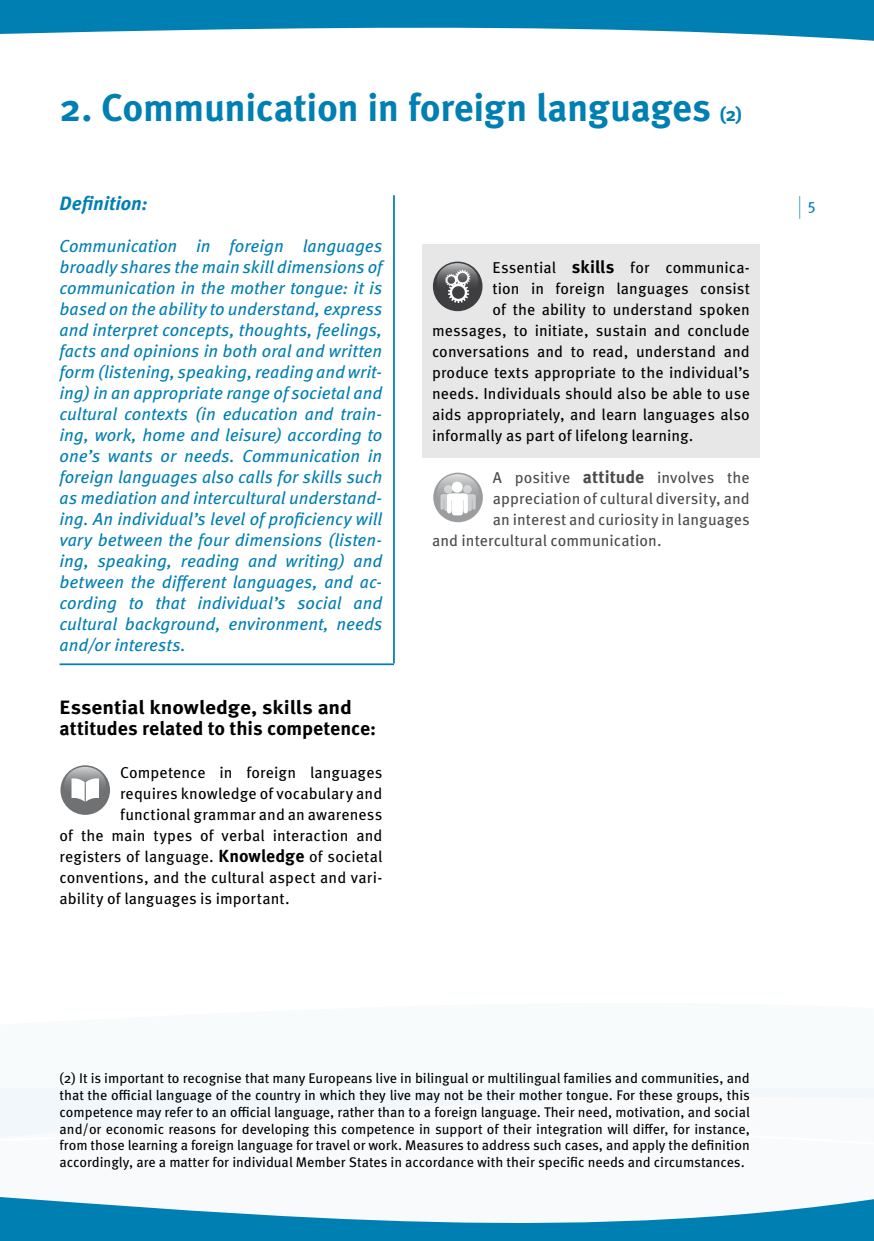
<style>
.page{position:relative;width:874px;height:1241px;background:#fff}
.page>*{position:absolute;margin:0;border:0;box-sizing:border-box;transform-origin:0 0}
.t1{font:700 38.5px "Meta Pro";letter-spacing:-.01em;color:#007fb3}
.t2{font:23.62px "Meta Pro";color:#007fb3;scale:.33 1}
.t3{font:700 19.25px/21px "Meta Pro";letter-spacing:-.005em;color:#000;scale:1.1 1}
.t4{font:italic 700 19.25px "Meta Pro";color:#007fb3}
.t5{font:italic 17.5px/21px "Meta Pro";letter-spacing:-.005em;color:#007fb3;text-align:justify}
.t6{font:15.75px "Meta Pro";letter-spacing:.005em;color:#000}
.t7{font:15.75px "Meta Pro";letter-spacing:.005em;color:#4b4b4d}
.t8{font:14px/16.8px "Meta Pro";color:#000;text-align:justify}
.s1{font-size:19.25px}
.s2{font-weight:700;font-size:17.5px}
.s3{font-size:15.75px}
</style>
<div class="page">
<div style="left:422px;top:245px;width:337px;height:213px;background:#e7e7e8"></div>
<div style="left:432px;top:261px;width:50px;height:50px;background:#3e3e40;border-radius:50%"></div>
<svg style="left:436px;top:263px;width:42px;height:40px"></svg>
<div style="left:433px;top:472px;width:49px;height:50px;background:#9c9d9f;border-radius:50%"></div>
<svg style="left:437px;top:474px;width:41px;height:41px"></svg>
<div style="left:60px;top:765px;width:50px;height:49px;background:#707173;border-radius:50%"></div>
<svg style="left:64px;top:766px;width:42px;height:36px"></svg>
<hr style="left:393px;top:195px;width:1px;height:468px;background:#007fb3">
<hr style="left:60px;top:663px;width:334px;height:2px;background:#007fb3">
<svg style="left:0;top:1088px;width:873px;height:152px"></svg>
<svg style="left:0;top:0;width:873px;height:41px;fill:#007fb3"></svg>
<h1 class="t1" style="left:60px;top:83px;width:683px">2. Communication in foreign languages <span class="s1">(2)</span></h1>
<p class="t4" style="left:60px;top:191px;width:89px">Definition:</p>
<p class="t5" style="left:60px;top:236px;width:324px">Communication in foreign languages broadly shares the main skill dimensions of communication in the mother tongue: it is based on the ability to understand, express and interpret concepts, thoughts, feelings, facts and opinions in both oral and written form (listening, speaking, reading and writ&shy;ing) in an appropriate range of societal and cultural contexts (in education and train&shy;ing, work, home and leisure) according to one’s wants or needs. Communication in foreign languages also calls for skills such as mediation and intercultural understand&shy;ing. An individual’s level of proficiency will vary between the four dimensions (listen&shy;ing, speaking, reading and writing) and between the different languages, and ac&shy;cording to that individual’s social and cultural background, environment, needs and/or interests.</p>
<p class="t3" style="left:60px;top:697px;width:289px">Essential knowledge, skills and attitudes related to this competence:</p>
<p class="t6" style="left:120px;top:762px;width:264px">Competence in foreign languages</p>
<p class="t6" style="left:120px;top:783px;width:264px">requires knowledge of vocabulary and</p>
<p class="t6" style="left:120px;top:804px;width:263px">functional grammar and an awareness</p>
<p class="t6" style="left:60px;top:825px;width:324px">of the main types of verbal interaction and</p>
<p class="t6" style="left:60px;top:846px;width:324px">registers of language. <span class="s2">Knowledge</span> of societal</p>
<p class="t6" style="left:60px;top:867px;width:324px">conventions, and the cultural aspect and vari-</p>
<p class="t6" style="left:60px;top:888px;width:231px">ability of languages is important.</p>
<p class="t6" style="left:492px;top:258px;width:259px">Essential <span class="s2">skills</span> for communica-</p>
<p class="t6" style="left:492px;top:279px;width:259px">tion in foreign languages consist</p>
<p class="t6" style="left:492px;top:300px;width:259px">of the ability to understand spoken</p>
<p class="t6" style="left:432px;top:321px;width:319px">messages, to initiate, sustain and conclude</p>
<p class="t6" style="left:432px;top:342px;width:319px">conversations and to read, understand and</p>
<p class="t6" style="left:432px;top:363px;width:319px">produce texts appropriate to the individual’s</p>
<p class="t6" style="left:432px;top:384px;width:319px">needs. Individuals should also be able to use</p>
<p class="t6" style="left:432px;top:405px;width:319px">aids appropriately, and learn languages also</p>
<p class="t6" style="left:432px;top:426px;width:263px">informally as part of lifelong learning.</p>
<p class="t7" style="left:492px;top:468px;width:258px">A positive <span class="s2">attitude</span> involves the</p>
<p class="t7" style="left:492px;top:489px;width:258px">appreciation of cultural diversity, and</p>
<p class="t7" style="left:492px;top:510px;width:258px">an interest and curiosity in languages</p>
<p class="t7" style="left:432px;top:531px;width:231px">and intercultural communication.</p>
<h2 class="t2" style="left:798px;top:191px;width:53px">| <span class="s3">5</span></h2>
<p class="t8" style="left:60px;top:1069px;width:691px">(2) It is important to recognise that many Europeans live in bilingual or multilingual families and communities, and that the official language of the country in which they live may not be their mother tongue. For these groups, this competence may refer to an official language, rather than to a foreign language. Their need, motivation, and social and/or economic reasons for developing this competence in support of their integration will differ, for instance, from those learning a foreign language for travel or work. Measures to address such cases, and apply the definition accordingly, are a matter for individual Member States in accordance with their specific needs and circumstances.</p>
</div>
